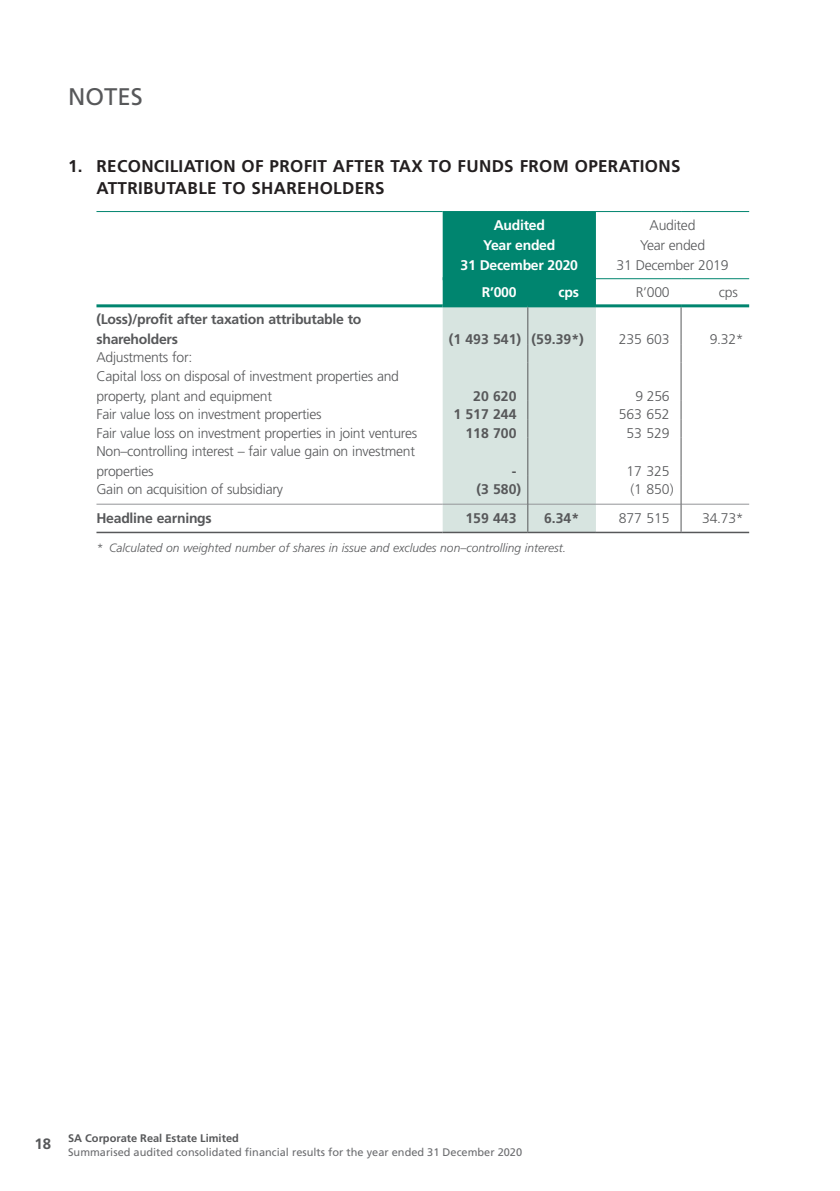
<style>
.page{position:relative;width:840px;height:1191px;background:#fff}
.page>*{position:absolute;margin:0;border:0;box-sizing:border-box;transform-origin:0 0}
._1__Main_heading__zs{font:24px "Frutiger";color:#57585a}
._3_1_heading_1__zs{font:700 17px/22px "Frutiger";letter-spacing:.02em;color:#231f20}
.t1{font:700 15px "Frutiger";color:#57585a}
._2_1_table_text__zs{font:300 14px/20px "Frutiger";letter-spacing:-.02em;color:#57585a}
._1_3_table_figures{font:300 14px "Frutiger";letter-spacing:-.02em;color:#57585a}
._2_1_table_text__zs-2{font:700 14px/20px "Frutiger";letter-spacing:-.02em;color:#57585a}
._1_3_table_figures-2{font:700 14px "Frutiger";color:#57585a}
._1_1_2019_col_headin{font:700 14px "Frutiger";letter-spacing:-.02em;color:#fff}
._8__footnote__zs{font:italic 300 12px "Frutiger";color:#57585a}
.t2{font:11px "Frutiger";color:#6c6d70}
.t3{font:700 11px "Frutiger";color:#57585a}
</style>
<div class="page">
<hr style="left:595px;top:211px;width:85px;height:1px;background:#00856f">
<hr style="left:680px;top:211px;width:68px;height:1px;background:#00856f">
<hr style="left:595px;top:278px;width:85px;height:1px;background:#00856f">
<hr style="left:680px;top:278px;width:68px;height:1px;background:#00856f">
<hr style="left:595px;top:304px;width:85px;height:3px;background:#00856f">
<hr style="left:680px;top:304px;width:68px;height:3px;background:#00856f">
<hr style="left:96px;top:211px;width:346px;height:1px;background:#00856f">
<hr style="left:96px;top:304px;width:346px;height:3px;background:#00856f">
<hr style="left:96px;top:504px;width:346px;height:1px;background:#939598">
<hr style="left:595px;top:504px;width:85px;height:1px;background:#939598">
<hr style="left:681px;top:504px;width:67px;height:1px;background:#939598">
<hr style="left:680px;top:307px;width:1px;height:37px;background:#57585a">
<svg style="left:680px;top:344px;width:1px;height:18px"></svg>
<hr style="left:680px;top:362px;width:1px;height:39px;background:#57585a">
<svg style="left:680px;top:401px;width:1px;height:36px"></svg>
<hr style="left:680px;top:437px;width:1px;height:39px;background:#57585a">
<svg style="left:442px;top:211px;width:153px;height:321px;background:#97c7be"></svg>
<svg style="left:680px;top:476px;width:1px;height:56px"></svg>
<hr style="left:96px;top:532px;width:346px;height:1px;background:#57585a">
<hr style="left:442px;top:532px;width:85px;height:1px;background:#57585a">
<hr style="left:527px;top:532px;width:68px;height:1px;background:#57585a">
<hr style="left:595px;top:532px;width:85px;height:1px;background:#57585a">
<hr style="left:680px;top:532px;width:68px;height:1px;background:#57585a">
<p class="_1__Main_heading__zs" style="left:68px;top:82px;width:76px">NOTES</p>
<p class="_3_1_heading_1__zs" style="left:96px;top:155px;width:585px;text-indent:-28px">1. RECONCILIATION OF PROFIT AFTER TAX TO FUNDS FROM OPERATIONS<br>ATTRIBUTABLE TO SHAREHOLDERS</p>
<p class="_1_1_2019_col_headin" style="left:493px;top:217px;width:53px">Audited</p>
<p class="_1_1_2019_col_headin" style="left:483px;top:237px;width:74px">Year ended</p>
<p class="_1_1_2019_col_headin" style="left:460px;top:257px;width:119px">31 December 2020</p>
<p class="_1_3_table_figures" style="left:649px;top:217px;width:47px">Audited</p>
<p class="_1_3_table_figures" style="left:639px;top:237px;width:67px">Year ended</p>
<p class="_1_3_table_figures" style="left:616px;top:257px;width:113px">31 December 2019</p>
<p class="_2_1_table_text__zs-2" style="left:96px;top:309px;width:266px">(Loss)/profit after taxation attributable to shareholders</p>
<p class="_2_1_table_text__zs" style="left:96px;top:347px;width:97px">Adjustments for:</p>
<p class="_2_1_table_text__zs" style="left:96px;top:366px;width:304px">Capital loss on disposal of investment properties and property, plant and equipment</p>
<p class="_1_1_2019_col_headin" style="left:481px;top:284px;width:36px">R’000</p>
<p class="_1_1_2019_col_headin" style="left:558px;top:284px;width:22px">cps</p>
<p class="_1_3_table_figures" style="left:635px;top:284px;width:35px">R’000</p>
<p class="_1_3_table_figures" style="left:718px;top:284px;width:20px">cps</p>
<p class="_1_3_table_figures-2" style="left:448px;top:331px;width:74px">(1 493 541)</p>
<p class="_1_3_table_figures-2" style="left:531px;top:331px;width:54px">(59.39*)</p>
<p class="_1_3_table_figures" style="left:618px;top:331px;width:52px">235 603</p>
<p class="_1_3_table_figures" style="left:709px;top:331px;width:35px">9.32*</p>
<p class="_1_3_table_figures-2" style="left:473px;top:388px;width:45px">20 620</p>
<p class="_1_3_table_figures" style="left:635px;top:388px;width:36px">9 256</p>
<p class="_2_1_table_text__zs" style="left:96px;top:404px;width:226px">Fair value loss on investment properties</p>
<p class="_1_3_table_figures-2" style="left:453px;top:406px;width:65px">1 517 244</p>
<p class="_1_3_table_figures" style="left:618px;top:406px;width:52px">563 652</p>
<p class="_2_1_table_text__zs" style="left:96px;top:423px;width:322px">Fair value loss on investment properties in joint ventures</p>
<p class="_1_3_table_figures-2" style="left:465px;top:424px;width:52px">118 700</p>
<p class="_1_3_table_figures" style="left:626px;top:425px;width:45px">53 529</p>
<p class="_2_1_table_text__zs" style="left:96px;top:441px;width:320px">Non–controlling interest – fair value gain on investment properties</p>
<p class="_1_3_table_figures-2" style="left:511px;top:463px;width:6px">-</p>
<p class="_1_3_table_figures" style="left:626px;top:463px;width:45px">17 325</p>
<p class="_2_1_table_text__zs" style="left:96px;top:479px;width:188px">Gain on acquisition of subsidiary</p>
<p class="_1_3_table_figures-2" style="left:476px;top:481px;width:46px">(3 580)</p>
<p class="_1_3_table_figures" style="left:630px;top:481px;width:45px">(1 850)</p>
<p class="_2_1_table_text__zs-2" style="left:96px;top:507px;width:117px">Headline earnings</p>
<p class="_1_3_table_figures-2" style="left:465px;top:509px;width:52px">159 443</p>
<p class="_1_3_table_figures-2" style="left:543px;top:509px;width:37px">6.34*</p>
<p class="_1_3_table_figures" style="left:618px;top:510px;width:52px">877 515</p>
<p class="_1_3_table_figures" style="left:702px;top:510px;width:43px">34.73*</p>
<p class="_8__footnote__zs" style="left:96px;top:541px;width:471px">* Calculated on weighted number of shares in issue and excludes non–controlling interest.</p>
<p class="t1" style="left:34px;top:1135px;width:18px">18</p>
<p class="t3" style="left:68px;top:1131px;width:172px">SA Corporate Real Estate Limited</p>
<p class="t2" style="left:68px;top:1145px;width:455px">Summarised audited consolidated financial results for the year ended 31 December 2020</p>
</div>
